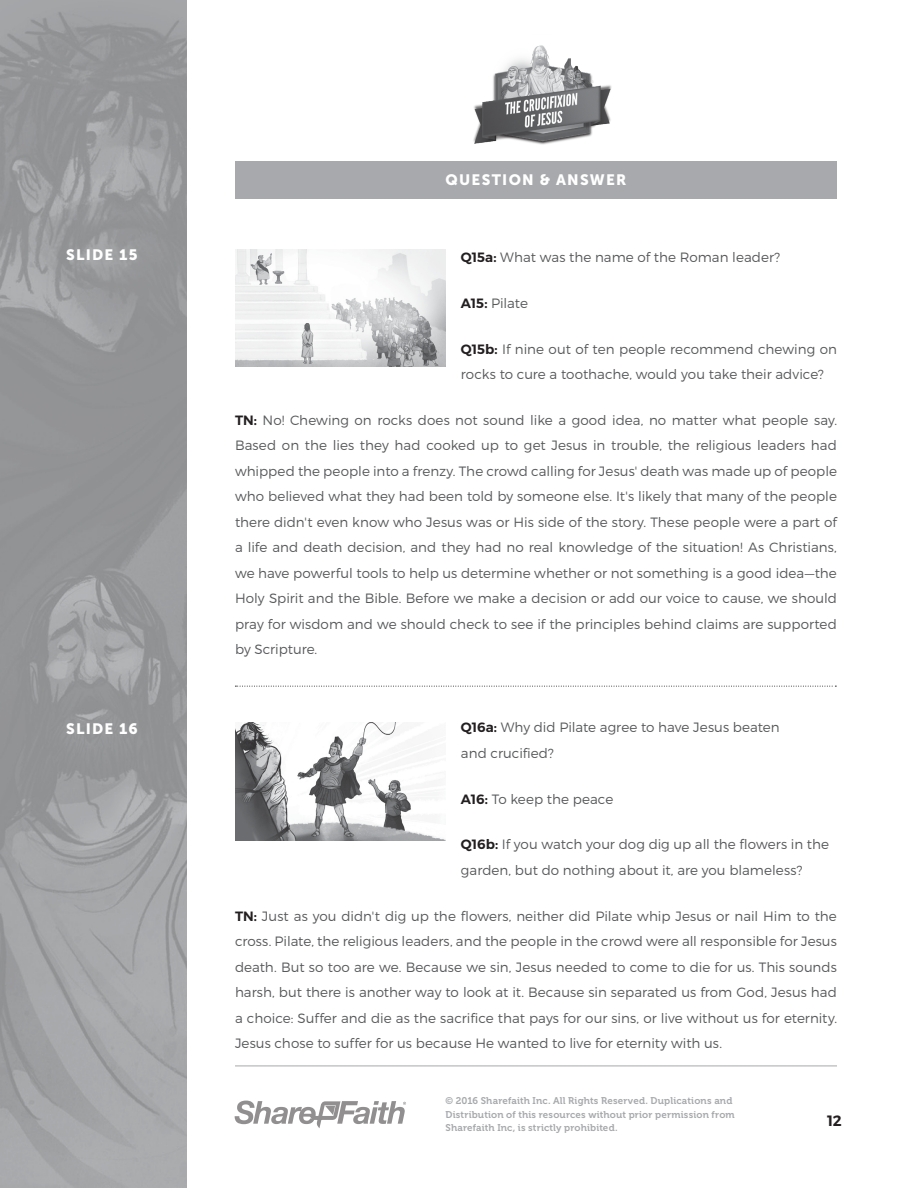
<style>
.page{position:relative;width:918px;height:1188px;background:#fff}
.page>*{position:absolute;margin:0;border:0;box-sizing:border-box;transform-origin:0 0}
.side-bar_Headings{font:15px "Museo Sans 900";letter-spacing:.085em;color:#fff}
.t1{font:600 15px "Montserrat";color:#231f20}
.Bold-First-Paragraph{font:300 13.5px/25.5px "Montserrat";color:#58595b}
.t2{font:9.75px/13.5px "Museo 700";letter-spacing:.015em;color:#a7a9ac}
.s1{font-weight:600;color:#231f20}
</style>
<div class="page">
<img style="left:0;top:0;width:187px;height:1188px">
<hr style="left:235px;top:1066px;width:602px;height:1px;background:#a7a9ac">
<svg style="left:235px;top:1101px;width:171px;height:27px"></svg>
<img style="left:473px;top:45px;width:139px;height:100px">
<div style="left:235px;top:161px;width:602px;height:37px;background:#a7a9ac"></div>
<svg style="left:235px;top:686px;width:601px;height:1px"></svg>
<img style="left:235px;top:249px;width:210px;height:117px">
<img style="left:235px;top:723px;width:210px;height:117px">
<p class="side-bar_Headings" style="left:66px;top:246px;width:73px">SLIDE 15</p>
<p class="side-bar_Headings" style="left:66px;top:720px;width:73px">SLIDE 16</p>
<p class="side-bar_Headings" style="left:446px;top:171px;width:182px">QUESTION &amp; ANSWER</p>
<p class="Bold-First-Paragraph" style="left:461px;top:244px;width:321px"><span class="s1">Q15a:</span> What was the name of the Roman leader?</p>
<p class="Bold-First-Paragraph" style="left:461px;top:290px;width:69px"><span class="s1">A15:</span> Pilate</p>
<p class="Bold-First-Paragraph" style="left:461px;top:336px;width:378px"><span class="s1">Q15b:</span> If nine out of ten people recommend chewing on rocks to cure a toothache, would you take their advice?</p>
<p class="Bold-First-Paragraph" style="left:235px;top:407px;width:604px;text-align:justify"><span class="s1">TN:</span> No! Chewing on rocks does not sound like a good idea, no matter what people say.<br>Based on the lies they had cooked up to get Jesus in trouble, the religious leaders had whipped the people into a frenzy. The crowd calling for Jesus' death was made up of people who believed what they had been told by someone else. It's likely that many of the people there didn't even know who Jesus was or His side of the story. These people were a part of a life and death decision, and they had no real knowledge of the situation! As Christians, we have powerful tools to help us determine whether or not something is a good idea—the Holy Spirit and the Bible. Before we make a decision or add our voice to cause, we should pray for wisdom and we should check to see if the principles behind claims are supported by Scripture.</p>
<p class="Bold-First-Paragraph" style="left:461px;top:714px;width:320px"><span class="s1">Q16a:</span> Why did Pilate agree to have Jesus beaten and crucified?</p>
<p class="Bold-First-Paragraph" style="left:461px;top:786px;width:154px"><span class="s1">A16:</span> To keep the peace</p>
<p class="Bold-First-Paragraph" style="left:461px;top:831px;width:370px"><span class="s1">Q16b:</span> If you watch your dog dig up all the flowers in the garden, but do nothing about it, are you blameless?</p>
<p class="Bold-First-Paragraph" style="left:235px;top:903px;width:604px;text-align:justify"><span class="s1">TN:</span> Just as you didn't dig up the flowers, neither did Pilate whip Jesus or nail Him to the cross. Pilate, the religious leaders, and the people in the crowd were all responsible for Jesus death. But so too are we. Because we sin, Jesus needed to come to die for us. This sounds harsh, but there is another way to look at it. Because sin separated us from God, Jesus had a choice: Suffer and die as the sacrifice that pays for our sins, or live without us for eternity.<br>Jesus chose to suffer for us because He wanted to live for eternity with us.</p>
<p class="t2" style="left:446px;top:1094px;width:291px">© 2016 Sharefaith Inc. All Rights Reserved. Duplications and<br>Distribution of this resources without prior permission from<br>Sharefaith Inc, is strictly prohibited.</p>
<p class="t1" style="left:827px;top:1112px;width:16px">12</p>
</div>
